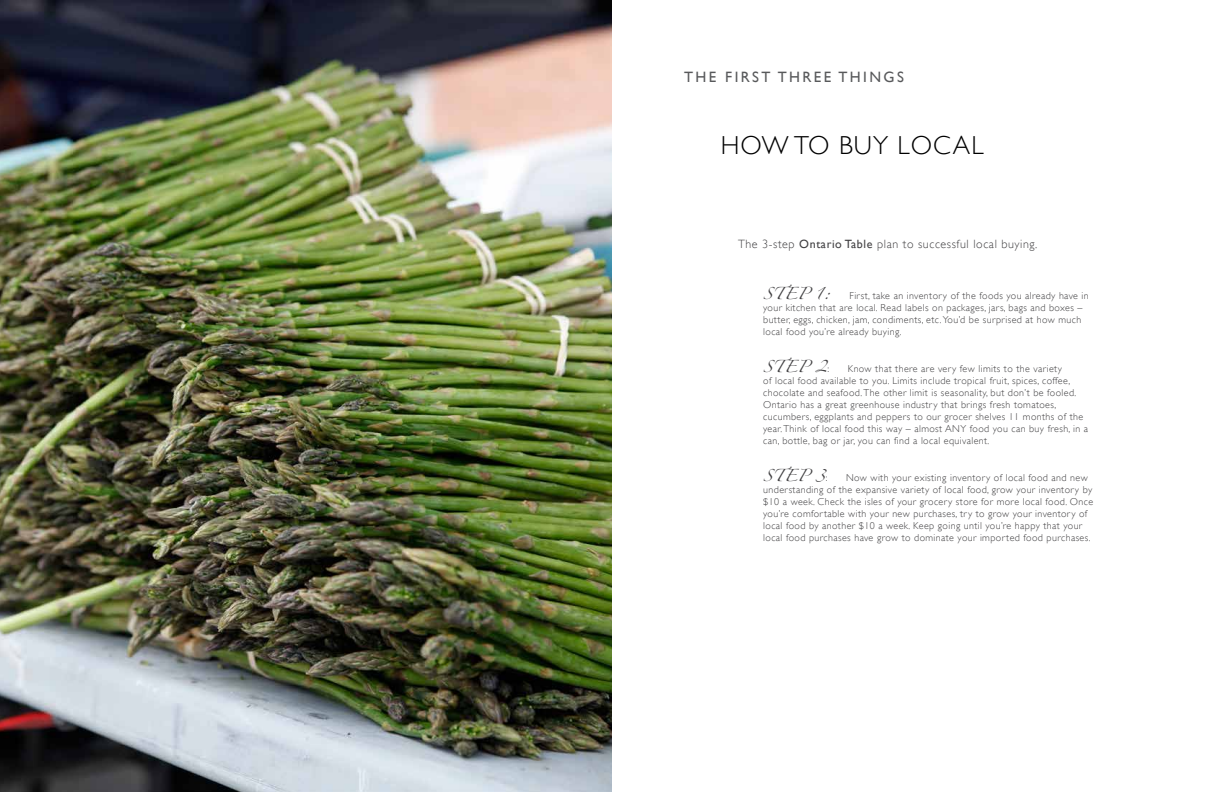
<style>
.page{position:relative;width:1224px;height:792px;background:#fff}
.page>*{position:absolute;margin:0;border:0;box-sizing:border-box;transform-origin:0 0}
.t1{font:300 26px "Gill Sans";letter-spacing:.04em;color:#000}
.t2{font:15px "Gill Sans";letter-spacing:.16em;color:#58595b}
.t3{font:300 12px "Gill Sans";letter-spacing:.05em;color:#414042}
.t4{font:11px "Zapfino";letter-spacing:.04em;color:#414042}
.t5{font:300 10px/12px "Gill Sans";letter-spacing:.04em;color:#414042}
.s1{font-weight:400}
.s2{font-family:"Gill Sans";font-weight:300;font-size:10px}
</style>
<div class="page">
<img style="left:0;top:0;width:612px;height:792px">
<h2 class="t2" style="left:684px;top:68px;width:221px">THE FIRST THREE THINGS</h2>
<h1 class="t1" style="left:721px;top:125px;width:264px">HOW TO BUY LOCAL</h1>
<p class="t3" style="left:738px;top:235px;width:301px">The 3-step <span class="s1">Ontario Table</span> plan to successful local buying.</p>
<p class="t4" style="left:763px;top:289px;width:68px">STEP 1:</p>
<p class="t5" style="left:763px;top:289px;width:327px;text-indent:86px">First, take an inventory of the foods you already have in your kitchen that are local. Read labels on packages, jars, bags and boxes – butter, eggs, chicken, jam, condiments, etc. You’d be surprised at how much local food you’re already buying.</p>
<p class="t4" style="left:763px;top:362px;width:68px">STEP 2<span class="s2">:</span></p>
<p class="t5" style="left:763px;top:362px;width:326px;text-indent:85px">Know that there are very few limits to the variety<br>of local food available to you. Limits include tropical fruit, spices, coffee, chocolate and seafood. The other limit is seasonality, but don’t be fooled.<br>Ontario has a great greenhouse industry that brings fresh tomatoes, cucumbers, eggplants and peppers to our grocer shelves 11 months of the year. Think of local food this way – almost ANY food you can buy fresh, in a can, bottle, bag or jar, you can find a local equivalent.</p>
<p class="t4" style="left:763px;top:471px;width:66px">STEP 3<span class="s2">:</span></p>
<p class="t5" style="left:763px;top:472px;width:331px;text-indent:83px">Now with your existing inventory of local food and new understanding of the expansive variety of local food, grow your inventory by $10 a week. Check the isles of your grocery store for more local food. Once you’re comfortable with your new purchases, try to grow your inventory of local food by another $10 a week. Keep going until you’re happy that your local food purchases have grow to dominate your imported food purchases.</p>
</div>
